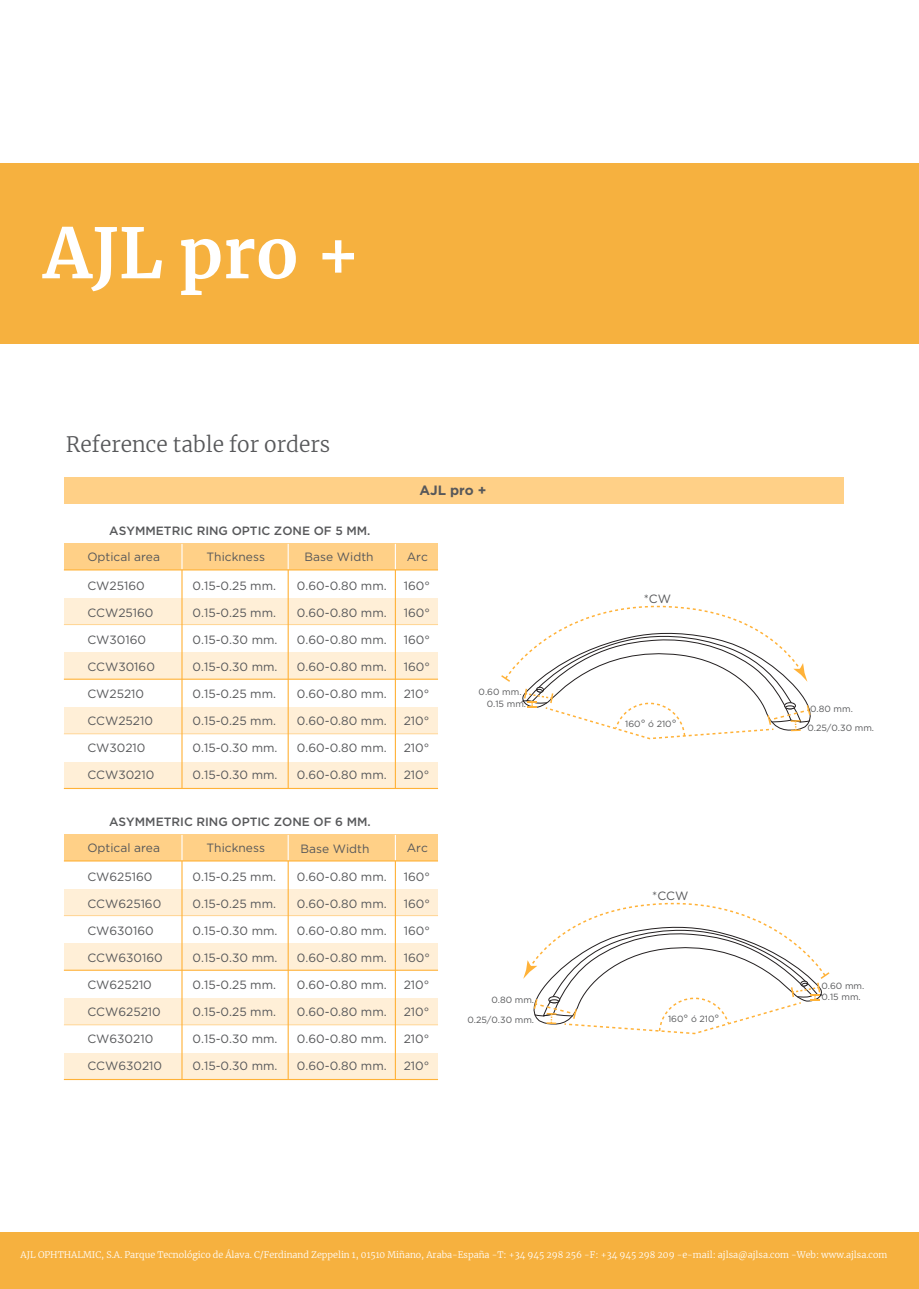
<style>
.page{position:relative;width:919px;height:1289px;background:#fff}
.page>*{position:absolute;margin:0;border:0;box-sizing:border-box;transform-origin:0 0}
.t1{font:700 69px "Merriweather";color:#fff}
.t2{font:300 21px "Merriweather";color:#57585a}
.t3{font:700 13.5px "Gotham";color:#57585a}
.t4{font:12px "Gotham";color:#57585a}
.t5{font:500 12px "Gotham";color:#57585a}
.t6{font:300 9px "Merriweather";color:#fff}
.t7{font:9px/12.3px "Gotham";color:#57585a}
.s1{font-size:10.5px}
</style>
<div class="page">
<div style="left:0;top:163px;width:918px;height:180px;background:#f6b13f"></div>
<svg style="left:501px;top:605px;width:310px;height:135px"></svg>
<svg style="left:523px;top:902px;width:306px;height:133px"></svg>
<div style="left:0;top:1232px;width:918px;height:56px;background:#f6b13f"></div>
<div style="left:64px;top:477px;width:779px;height:26px;background:#ffd087"></div>
<div style="left:64px;top:543px;width:374px;height:27px;background:#ffd087"></div>
<div style="left:64px;top:598px;width:374px;height:26px;background:#ffefd7"></div>
<div style="left:64px;top:652px;width:374px;height:27px;background:#ffefd7"></div>
<div style="left:64px;top:707px;width:374px;height:26px;background:#ffefd7"></div>
<div style="left:64px;top:761px;width:374px;height:27px;background:#ffefd7"></div>
<svg style="left:181px;top:544px;width:1px;height:25px"></svg>
<hr style="left:287px;top:544px;width:2px;height:25px;background:#fff">
<svg style="left:395px;top:544px;width:1px;height:25px"></svg>
<hr style="left:181px;top:570px;width:1px;height:218px;background:#ffb238">
<hr style="left:287px;top:570px;width:2px;height:218px;background:#ffb238">
<hr style="left:395px;top:570px;width:1px;height:218px;background:#ffb238">
<hr style="left:64px;top:678px;width:374px;height:1px;background:#ffb238">
<hr style="left:64px;top:788px;width:374px;height:1px;background:#ffb238">
<hr style="left:64px;top:569px;width:374px;height:1px;background:#ffb238">
<hr style="left:64px;top:624px;width:374px;height:1px;background:#ffb238">
<hr style="left:64px;top:733px;width:374px;height:1px;background:#ffb238">
<div style="left:64px;top:834px;width:374px;height:27px;background:#ffd087"></div>
<div style="left:64px;top:889px;width:374px;height:26px;background:#ffefd7"></div>
<div style="left:64px;top:943px;width:374px;height:27px;background:#ffefd7"></div>
<div style="left:64px;top:998px;width:374px;height:26px;background:#ffefd7"></div>
<div style="left:64px;top:1052px;width:374px;height:27px;background:#ffefd7"></div>
<svg style="left:181px;top:835px;width:1px;height:25px"></svg>
<hr style="left:287px;top:834px;width:2px;height:26px;background:#fff">
<svg style="left:395px;top:835px;width:1px;height:25px"></svg>
<hr style="left:181px;top:861px;width:1px;height:218px;background:#ffb238">
<hr style="left:287px;top:861px;width:2px;height:218px;background:#ffb238">
<hr style="left:395px;top:861px;width:1px;height:218px;background:#ffb238">
<hr style="left:64px;top:969px;width:374px;height:1px;background:#ffb238">
<hr style="left:64px;top:1078px;width:374px;height:2px;background:#ffb238">
<hr style="left:64px;top:860px;width:374px;height:1px;background:#ffb238">
<hr style="left:64px;top:915px;width:374px;height:1px;background:#ffb238">
<hr style="left:64px;top:1024px;width:374px;height:1px;background:#ffb238">
<h1 class="t1" style="left:43px;top:205px;width:319px">AJL pro +</h1>
<h2 class="t2" style="left:66px;top:429px;width:266px">Reference table for orders</h2>
<p class="t3" style="left:419px;top:481px;width:69px">AJL pro +</p>
<p class="t5" style="left:109px;top:522px;width:263px">ASYMMETRIC RING OPTIC ZONE OF 5 MM.</p>
<p class="t4" style="left:87px;top:549px;width:74px">Optical area</p>
<p class="t4" style="left:206px;top:549px;width:60px">Thickness</p>
<p class="t4" style="left:304px;top:549px;width:70px">Base Width</p>
<p class="t4" style="left:406px;top:549px;width:23px">Arc</p>
<p class="t4" style="left:87px;top:577px;width:59px">CW25160</p>
<p class="t4" style="left:87px;top:604px;width:68px">CCW25160</p>
<p class="t4" style="left:87px;top:631px;width:60px">CW30160</p>
<p class="t4" style="left:87px;top:658px;width:69px">CCW30160</p>
<p class="t4" style="left:87px;top:685px;width:58px">CW25210</p>
<p class="t4" style="left:87px;top:712px;width:67px">CCW25210</p>
<p class="t4" style="left:87px;top:739px;width:60px">CW30210</p>
<p class="t4" style="left:87px;top:766px;width:68px">CCW30210</p>
<p class="t4" style="left:192px;top:577px;width:85px">0.15-0.25 mm.</p>
<p class="t4" style="left:192px;top:604px;width:85px">0.15-0.25 mm.</p>
<p class="t4" style="left:192px;top:631px;width:86px">0.15-0.30 mm.</p>
<p class="t4" style="left:192px;top:658px;width:86px">0.15-0.30 mm.</p>
<p class="t4" style="left:192px;top:685px;width:85px">0.15-0.25 mm.</p>
<p class="t4" style="left:192px;top:712px;width:85px">0.15-0.25 mm.</p>
<p class="t4" style="left:192px;top:739px;width:86px">0.15-0.30 mm.</p>
<p class="t4" style="left:192px;top:766px;width:86px">0.15-0.30 mm.</p>
<p class="t4" style="left:297px;top:577px;width:91px">0.60-0.80 mm.</p>
<p class="t4" style="left:297px;top:604px;width:91px">0.60-0.80 mm.</p>
<p class="t4" style="left:297px;top:631px;width:91px">0.60-0.80 mm.</p>
<p class="t4" style="left:297px;top:658px;width:91px">0.60-0.80 mm.</p>
<p class="t4" style="left:297px;top:685px;width:91px">0.60-0.80 mm.</p>
<p class="t4" style="left:297px;top:712px;width:91px">0.60-0.80 mm.</p>
<p class="t4" style="left:297px;top:739px;width:91px">0.60-0.80 mm.</p>
<p class="t4" style="left:297px;top:766px;width:91px">0.60-0.80 mm.</p>
<p class="t4" style="left:403px;top:577px;width:28px">160°</p>
<p class="t4" style="left:403px;top:604px;width:28px">160°</p>
<p class="t4" style="left:403px;top:631px;width:28px">160°</p>
<p class="t4" style="left:403px;top:658px;width:28px">160°</p>
<p class="t4" style="left:403px;top:685px;width:27px">210°</p>
<p class="t4" style="left:403px;top:712px;width:27px">210°</p>
<p class="t4" style="left:403px;top:739px;width:27px">210°</p>
<p class="t4" style="left:403px;top:766px;width:27px">210°</p>
<p class="t5" style="left:109px;top:813px;width:263px">ASYMMETRIC RING OPTIC ZONE OF 6 MM.</p>
<p class="t4" style="left:87px;top:840px;width:74px">Optical area</p>
<p class="t4" style="left:206px;top:840px;width:60px">Thickness</p>
<p class="t4" style="left:406px;top:840px;width:23px">Arc</p>
<p class="t4" style="left:87px;top:868px;width:67px">CW625160</p>
<p class="t4" style="left:87px;top:895px;width:75px">CCW625160</p>
<p class="t4" style="left:87px;top:922px;width:68px">CW630160</p>
<p class="t4" style="left:87px;top:949px;width:77px">CCW630160</p>
<p class="t4" style="left:87px;top:976px;width:66px">CW625210</p>
<p class="t4" style="left:87px;top:1003px;width:75px">CCW625210</p>
<p class="t4" style="left:87px;top:1030px;width:67px">CW630210</p>
<p class="t4" style="left:87px;top:1057px;width:76px">CCW630210</p>
<p class="t4" style="left:300px;top:840px;width:70px">Base Width</p>
<p class="t4" style="left:192px;top:868px;width:85px">0.15-0.25 mm.</p>
<p class="t4" style="left:192px;top:895px;width:85px">0.15-0.25 mm.</p>
<p class="t4" style="left:192px;top:922px;width:86px">0.15-0.30 mm.</p>
<p class="t4" style="left:192px;top:949px;width:86px">0.15-0.30 mm.</p>
<p class="t4" style="left:192px;top:976px;width:85px">0.15-0.25 mm.</p>
<p class="t4" style="left:192px;top:1003px;width:85px">0.15-0.25 mm.</p>
<p class="t4" style="left:192px;top:1030px;width:86px">0.15-0.30 mm.</p>
<p class="t4" style="left:192px;top:1057px;width:86px">0.15-0.30 mm.</p>
<p class="t4" style="left:297px;top:868px;width:91px">0.60-0.80 mm.</p>
<p class="t4" style="left:297px;top:895px;width:91px">0.60-0.80 mm.</p>
<p class="t4" style="left:297px;top:922px;width:91px">0.60-0.80 mm.</p>
<p class="t4" style="left:297px;top:949px;width:91px">0.60-0.80 mm.</p>
<p class="t4" style="left:297px;top:976px;width:91px">0.60-0.80 mm.</p>
<p class="t4" style="left:297px;top:1003px;width:91px">0.60-0.80 mm.</p>
<p class="t4" style="left:297px;top:1030px;width:91px">0.60-0.80 mm.</p>
<p class="t4" style="left:297px;top:1057px;width:91px">0.60-0.80 mm.</p>
<p class="t4" style="left:403px;top:868px;width:28px">160°</p>
<p class="t4" style="left:403px;top:895px;width:28px">160°</p>
<p class="t4" style="left:403px;top:922px;width:28px">160°</p>
<p class="t4" style="left:403px;top:949px;width:28px">160°</p>
<p class="t4" style="left:403px;top:976px;width:27px">210°</p>
<p class="t4" style="left:403px;top:1003px;width:27px">210°</p>
<p class="t4" style="left:403px;top:1030px;width:27px">210°</p>
<p class="t4" style="left:403px;top:1057px;width:27px">210°</p>
<p class="t7" style="left:486px;top:685px;width:41px;text-indent:-8px">0.60 mm.<br>0.15 mm.</p>
<p class="t7" style="left:491px;top:993px;width:44px">0.80 mm.</p>
<p class="t7" style="left:467px;top:1013px;width:68px">0.25/0.30 mm.</p>
<p class="t4" style="left:643px;top:591px;width:29px">*CW</p>
<p class="t7" style="left:625px;top:717px;width:53px">160<span class="s1">°</span> ó 210<span class="s1">°</span></p>
<p class="t4" style="left:652px;top:887px;width:38px">*CCW</p>
<p class="t7" style="left:668px;top:1012px;width:53px">160<span class="s1">°</span> ó 210<span class="s1">°</span></p>
<p class="t7" style="left:810px;top:702px;width:44px">0.80 mm.</p>
<p class="t7" style="left:807px;top:721px;width:68px">0.25/0.30 mm.</p>
<p class="t7" style="left:821px;top:980px;width:44px;line-height:11.2px">0.60 mm.<br>0.15 mm.</p>
<p class="t6" style="left:21px;top:1248px;width:868px">AJL OPHTHALMIC, S.A. Parque Tecnológico de Álava. C/Ferdinand Zeppelin 1, 01510 Miñano, Araba-España -T: +34 945 298 256 -F: +34 945 298 209 -e-mail: ajlsa@ajlsa.com -Web: www.ajlsa.com</p>
</div>
